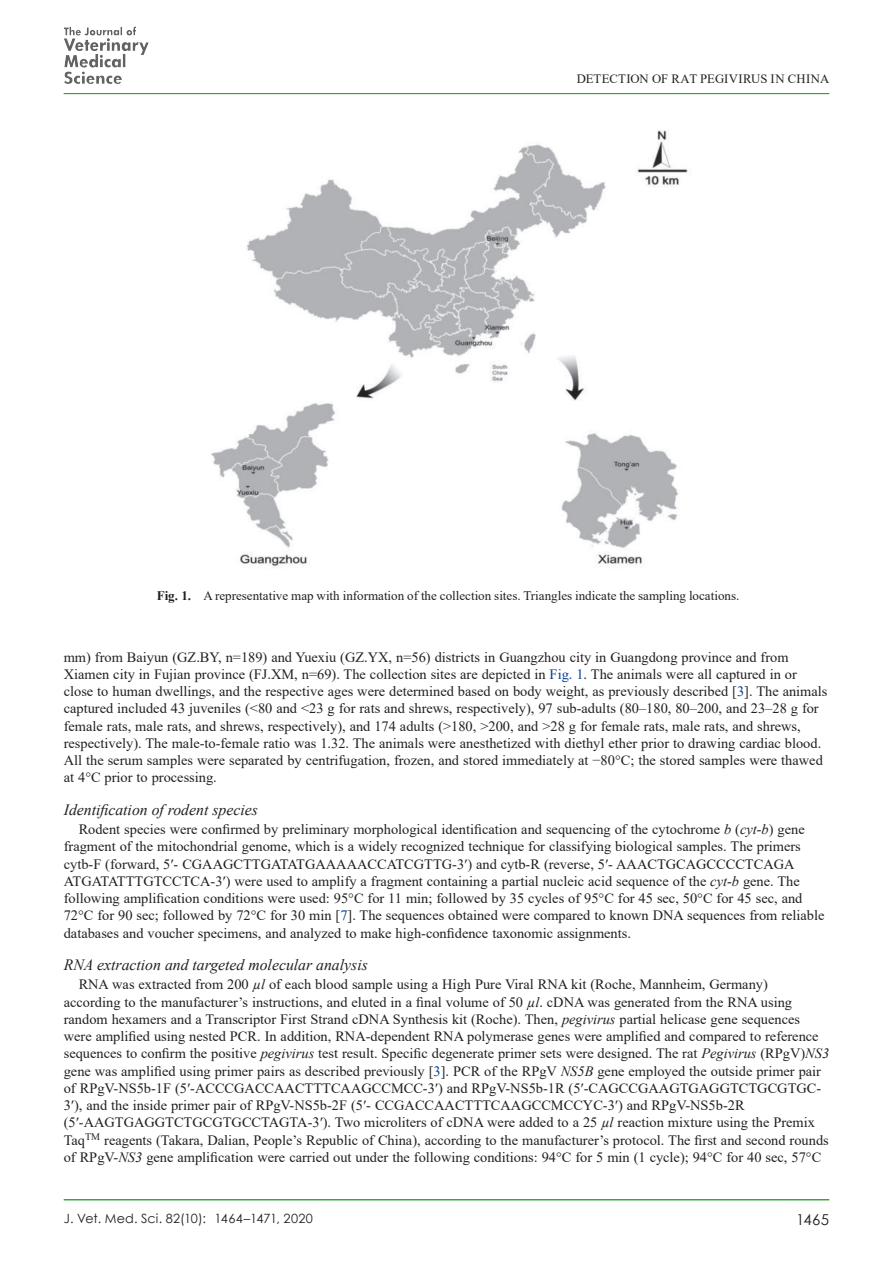
<style>
.page{position:relative;width:893px;height:1263px;background:#fff}
.page>*{position:absolute;margin:0;border:0;box-sizing:border-box;transform-origin:0 0}
.t1{font:italic 15.75px "Times New Roman";color:#231f20}
.t2{font:15px "Century Gothic";color:#231f20}
.t3{font:14.25px/17.2px "Times New Roman";color:#231f20}
.t4{font:13.05px "Times New Roman";color:#231f20}
.t5{font:12.75px "Century Gothic";letter-spacing:.01em;color:#231f20}
.t6{font:12.75px "Times New Roman";letter-spacing:.01em;color:#231f20}
.s1{font-weight:700}
.s2{color:#003f98}
.s3{font-style:italic}
</style>
<div class="page">
<img style="left:64px;top:27px;width:74px;height:24px">
<hr style="left:64px;top:93px;width:765px;height:1px;background:#2aa738">
<hr style="left:64px;top:1199px;width:765px;height:1px;background:#2aa738">
<img style="left:211px;top:130px;width:477px;height:438px">
<p class="t6" style="left:577px;top:70px;width:254px">DETECTION OF RAT PEGIVIRUS IN CHINA</p>
<p class="t4" style="left:157px;top:586px;width:584px"><span class="s1">Fig. 1.</span> A representative map with information of the collection sites. Triangles indicate the sampling locations.</p>
<p class="t3" style="left:64px;top:648px;width:765px">mm) from Baiyun (GZ.BY, n=189) and Yuexiu (GZ.YX, n=56) districts in Guangzhou city in Guangdong province and from Xiamen city in Fujian province (FJ.XM, n=69). The collection sites are depicted in <span class="s2">Fig. 1</span>. The animals were all captured in or close to human dwellings, and the respective ages were determined based on body weight, as previously described [<span class="s2">3</span>]. The animals captured included 43 juveniles (&lt;80 and &lt;23 g for rats and shrews, respectively), 97 sub-adults (80–180, 80–200, and 23–28 g for female rats, male rats, and shrews, respectively), and 174 adults (&gt;180, &gt;200, and &gt;28 g for female rats, male rats, and shrews, respectively). The male-to-female ratio was 1.32. The animals were anesthetized with diethyl ether prior to drawing cardiac blood.<br>All the serum samples were separated by centrifugation, frozen, and stored immediately at −80°C; the stored samples were thawed at 4°C prior to processing.</p>
<p class="t1" style="left:64px;top:798px;width:196px">Identification of rodent species</p>
<p class="t3" style="left:64px;top:820px;width:762px;text-indent:15px">Rodent species were confirmed by preliminary morphological identification and sequencing of the cytochrome <span class="s3">b</span> (<span class="s3">cyt-b</span>) gene fragment of the mitochondrial genome, which is a widely recognized technique for classifying biological samples. The primers cytb-F (forward, 5ʹ- CGAAGCTTGATATGAAAAACCATCGTTG-3ʹ) and cytb-R (reverse, 5ʹ- AAACTGCAGCCCCTCAGA ATGATATTTGTCCTCA-3ʹ) were used to amplify a fragment containing a partial nucleic acid sequence of the <span class="s3">cyt-b</span> gene. The following amplification conditions were used: 95°C for 11 min; followed by 35 cycles of 95°C for 45 sec, 50°C for 45 sec, and 72°C for 90 sec; followed by 72°C for 30 min [<span class="s2">7</span>]. The sequences obtained were compared to known DNA sequences from reliable databases and voucher specimens, and analyzed to make high-confidence taxonomic assignments.</p>
<p class="t1" style="left:64px;top:954px;width:306px">RNA extraction and targeted molecular analysis</p>
<p class="t3" style="left:64px;top:975px;width:767px;text-indent:15px">RNA was extracted from 200 <span class="s3">µl</span> of each blood sample using a High Pure Viral RNA kit (Roche, Mannheim, Germany)<br>according to the manufacturer’s instructions, and eluted in a final volume of 50 <span class="s3">µl</span>. cDNA was generated from the RNA using random hexamers and a Transcriptor First Strand cDNA Synthesis kit (Roche). Then, <span class="s3">pegivirus</span> partial helicase gene sequences were amplified using nested PCR. In addition, RNA-dependent RNA polymerase genes were amplified and compared to reference sequences to confirm the positive <span class="s3">pegivirus</span> test result. Specific degenerate primer sets were designed. The rat <span class="s3">Pegivirus</span> (RPgV)<span class="s3">NS3 </span>gene was amplified using primer pairs as described previously [<span class="s2">3</span>]. PCR of the RPgV <span class="s3">NS5B</span> gene employed the outside primer pair of RPgV-NS5b-1F (5ʹ-ACCCGACCAACTTTCAAGCCMCC-3ʹ) and RPgV-NS5b-1R (5ʹ-CAGCCGAAGTGAGGTCTGCGTGC-3ʹ), and the inside primer pair of RPgV-NS5b-2F (5ʹ- CCGACCAACTTTCAAGCCMCCYC-3ʹ) and RPgV-NS5b-2R (5ʹ-AAGTGAGGTCTGCGTGCCTAGTA-3ʹ). Two microliters of cDNA were added to a 25 <span class="s3">µl</span> reaction mixture using the Premix Taq<sup>TM</sup> reagents (Takara, Dalian, People’s Republic of China), according to the manufacturer’s protocol. The first and second rounds of RPgV-<span class="s3">NS3</span> gene amplification were carried out under the following conditions: 94°C for 5 min (1 cycle); 94°C for 40 sec, 57°C</p>
<p class="t5" style="left:64px;top:1209px;width:251px">J. Vet. Med. Sci. 82(10): 1464–1471, 2020</p>
<p class="t2" style="left:796px;top:1209px;width:34px">1465</p>
</div>
